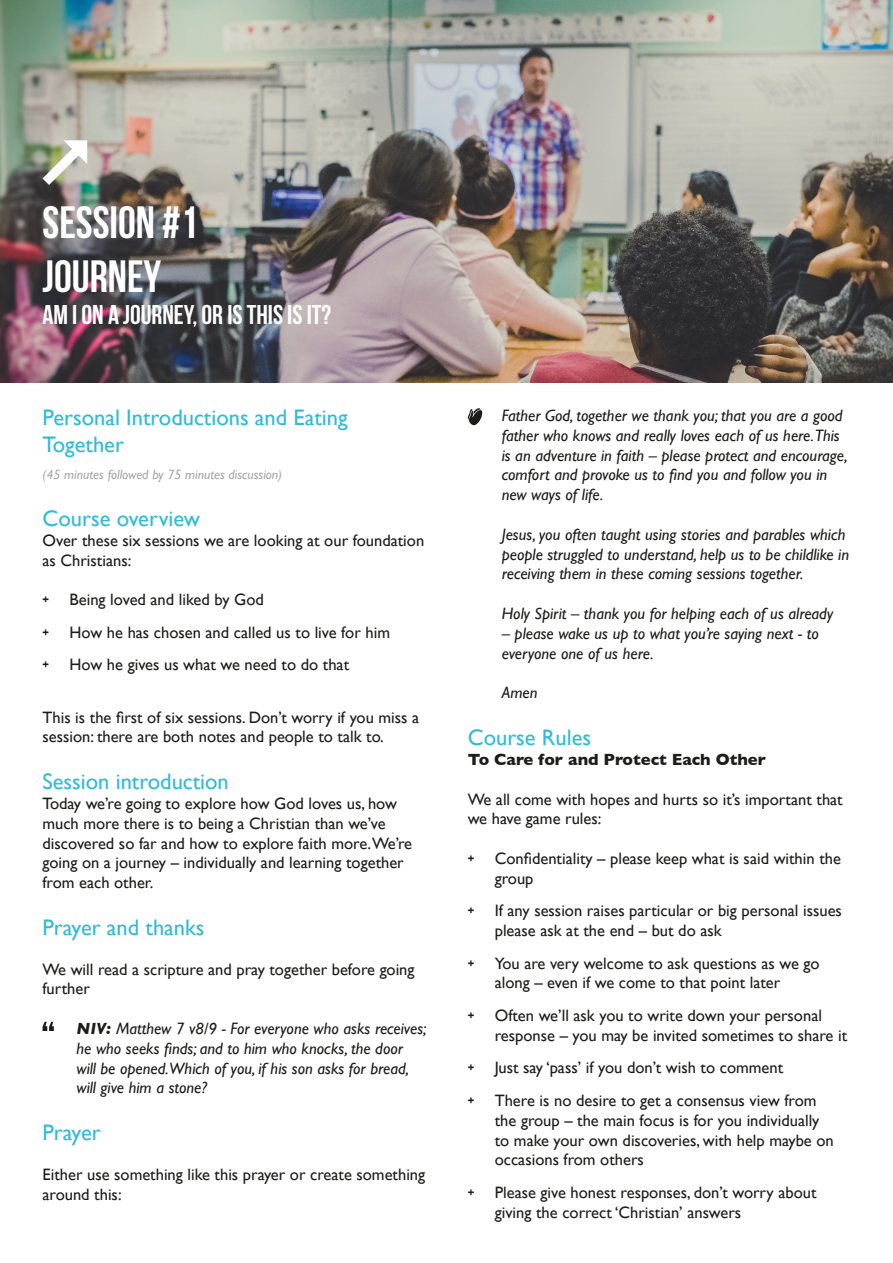
<style>
.page{position:relative;width:893px;height:1263px;background:#fff}
.page>*{position:absolute;margin:0;border:0;box-sizing:border-box;transform-origin:0 0}
.t1{font:700 45px "Bebas Neue";color:#fff}
.t2{font:700 27px "Bebas Neue";color:#fff}
.Subtitle{font:22.5px/27px "Gill Sans";color:#30bbd7}
.t3{font:16.5px/19.8px "Gill Sans";color:#1d1d1b}
.t4{font:italic 16.5px/19.8px "Gill Sans";color:#1d1d1b}
.t5{font:700 16.5px "Gill Sans";color:#1d1d1b}
.Note{font:italic 13.5px "Gill Sans";color:#a8a8a8}
.s1{font-family:"Bebas Neue";font-weight:700}
.s2{font-weight:700}
</style>
<div class="page">
<img style="left:0;top:0;width:893px;height:383px">
<svg style="left:43px;top:1022px;width:11px;height:9px"></svg>
<svg style="left:467px;top:408px;width:16px;height:17px"></svg>
<svg style="left:43px;top:140px;width:44px;height:45px"></svg>
<p class="t1" style="left:43px;top:198px;width:157px">SESSION #1</p>
<p class="t1" style="left:43px;top:252px;width:120px">JOURNEY</p>
<p class="t2" style="left:43px;top:300px;width:290px">AM I ON A JOURNEY, OR IS THIS IS IT?</p>
<p class="Subtitle" style="left:43px;top:404px;width:307px">Personal Introductions and Eating<br>Together</p>
<p class="Note" style="left:43px;top:467px;width:241px">(45 minutes followed by 75 minutes discussion)</p>
<p class="Subtitle" style="left:43px;top:505px;width:159px">Course overview</p>
<p class="t3" style="left:43px;top:530px;width:383px">Over these six sessions we are looking at our foundation as Christians:</p>
<p class="t3" style="left:43px;top:589px;width:223px"><span class="s1">+</span> Being loved and liked by God</p>
<p class="t3" style="left:43px;top:622px;width:349px"><span class="s1">+</span> How he has chosen and called us to live for him</p>
<p class="t3" style="left:43px;top:655px;width:308px"><span class="s1">+</span> How he gives us what we need to do that</p>
<p class="t3" style="left:43px;top:707px;width:378px">This is the first of six sessions. Don’t worry if you miss a session: there are both notes and people to talk to.</p>
<p class="Subtitle" style="left:43px;top:768px;width:188px">Session introduction</p>
<p class="t3" style="left:43px;top:793px;width:371px">Today we’re going to explore how God loves us, how much more there is to being a Christian than we’ve discovered so far and how to explore faith more.We’re going on a journey – individually and learning together from each other.</p>
<p class="Subtitle" style="left:43px;top:914px;width:164px">Prayer and thanks</p>
<p class="t3" style="left:43px;top:959px;width:374px">We will read a scripture and pray together before going further</p>
<p class="t4" style="left:77px;top:1018px;width:351px"><span class="s2">NIV:</span> Matthew 7 v8/9 - For everyone who asks receives; he who seeks finds; and to him who knocks, the door will be opened.Which of you, if his son asks for bread, will give him a stone?</p>
<p class="Subtitle" style="left:43px;top:1119px;width:60px">Prayer</p>
<p class="t3" style="left:43px;top:1164px;width:384px">Either use something like this prayer or create something around this:</p>
<p class="t4" style="left:502px;top:406px;width:347px">Father God, together we thank you; that you are a good father who knows and really loves each of us here.This is an adventure in faith – please protect and encourage, comfort and provoke us to find you and follow you in new ways of life.</p>
<p class="t4" style="left:502px;top:524px;width:349px">Jesus, you often taught using stories and parables which people struggled to understand, help us to be childlike in receiving them in these coming sessions together.</p>
<p class="t4" style="left:502px;top:604px;width:333px">Holy Spirit – thank you for helping each of us already</p>
<p class="t4" style="left:502px;top:623px;width:318px">– please wake us up to what you’re saying next - to everyone one of us here.</p>
<p class="t4" style="left:502px;top:683px;width:37px">Amen</p>
<p class="Subtitle" style="left:468px;top:724px;width:125px">Course Rules</p>
<p class="t5" style="left:468px;top:746px;width:300px">To Care for and Protect Each Other</p>
<p class="t3" style="left:468px;top:789px;width:377px">We all come with hopes and hurts so it’s important that we have game rules:</p>
<p class="t3" style="left:495px;top:848px;width:348px;text-indent:-27px"><span class="s1">+</span> Confidentiality – please keep what is said within the group</p>
<p class="t3" style="left:495px;top:901px;width:349px;text-indent:-27px"><span class="s1">+</span> If any session raises particular or big personal issues please ask at the end – but do ask</p>
<p class="t3" style="left:495px;top:953px;width:326px;text-indent:-27px"><span class="s1">+</span> You are very welcome to ask questions as we go along – even if we come to that point later</p>
<p class="t3" style="left:495px;top:1005px;width:354px;text-indent:-27px"><span class="s1">+</span> Often we’ll ask you to write down your personal response – you may be invited sometimes to share it</p>
<p class="t3" style="left:468px;top:1058px;width:317px"><span class="s1">+</span> Just say ‘pass’ if you don’t wish to comment</p>
<p class="t3" style="left:495px;top:1090px;width:341px;text-indent:-27px"><span class="s1">+</span> There is no desire to get a consensus view from the group – the main focus is for you individually to make your own discoveries, with help maybe on occasions from others</p>
<p class="t3" style="left:495px;top:1182px;width:323px;text-indent:-27px"><span class="s1">+</span> Please give honest responses, don’t worry about giving the correct ‘Christian’ answers</p>
</div>
